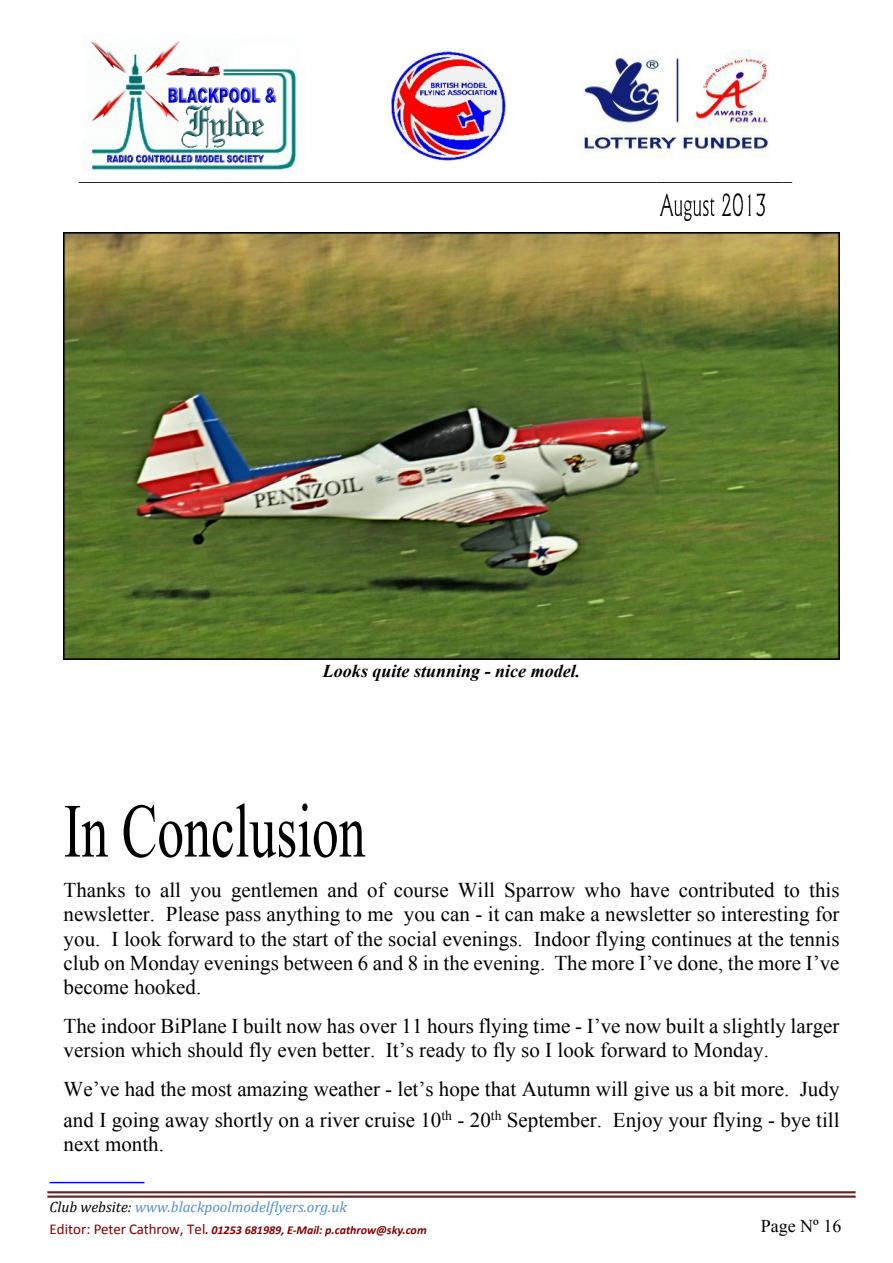
<style>
.page{position:relative;width:893px;height:1263px;background:#fff}
.page>*{position:absolute;margin:0;border:0;box-sizing:border-box;transform-origin:0 0}
.t1{font:76.5px "Times New Roman";color:#000;scale:.7 1}
.t2{font:21px/24.2px "Times New Roman";color:#000}
.t3{font:18px "Times New Roman";color:#000}
.t4{font:italic 700 18px "Times New Roman";color:#000}
.t5{font:italic 15px "Cambria";color:#548dd4}
.t6{font:italic 700 12px "Calibri";color:#800000}
.s1{color:#000}
.s2{font-weight:400;font-style:normal;font-size:15px}
</style>
<div class="page">
<img style="left:582px;top:49px;width:188px;height:110px">
<hr style="left:47px;top:1191px;width:809px;height:2px;background:#622423">
<hr style="left:47px;top:1195px;width:809px;height:3px;background:#622423">
<hr style="left:50px;top:1182px;width:94px;height:1px;background:#00f">
<img style="left:660px;top:193px;width:106px;height:28px">
<img style="left:392px;top:51px;width:113px;height:110px">
<img style="left:87px;top:35px;width:218px;height:138px">
<img style="left:64px;top:232px;width:775px;height:427px">
<p class="t3" style="left:79px;top:167px;width:714px">_______________________________________________________________________________</p>
<p class="t4" style="left:323px;top:665px;width:259px">Looks quite stunning - nice model.</p>
<h1 class="t1" style="left:64px;top:803px;width:433px">In Conclusion</h1>
<p class="t2" style="left:64px;top:880px;width:777px;text-align:justify">Thanks to all you gentlemen and of course Will Sparrow who have contributed to this newsletter. Please pass anything to me you can - it can make a newsletter so interesting for you. I look forward to the start of the social evenings. Indoor flying continues at the tennis club on Monday evenings between 6 and 8 in the evening. The more I’ve done, the more I’ve become hooked.</p>
<p class="t2" style="left:64px;top:1016px;width:777px">The indoor BiPlane I built now has over 11 hours flying time - I’ve now built a slightly larger version which should fly even better. It’s ready to fly so I look forward to Monday.</p>
<p class="t2" style="left:64px;top:1076px;width:777px;line-height:30.3px">We’ve had the most amazing weather - let’s hope that Autumn will give us a bit more. Judy and I going away shortly on a river cruise 10<sup>th</sup> - 20<sup>th</sup> September. Enjoy your flying - bye till</p>
<p class="t2" style="left:64px;top:1134px;width:102px">next month.</p>
<p class="t5" style="left:50px;top:1200px;width:299px"><span class="s1">Club website:</span> www.blackpoolmodelflyers.org.uk</p>
<p class="t6" style="left:50px;top:1225px;width:379px"><span class="s2">Editor: Peter Cathrow, Tel</span>. 01253 681989, E-Mail: p.cathrow@sky.com</p>
<p class="t3" style="left:761px;top:1219px;width:82px">Page Nº 16</p>
</div>
